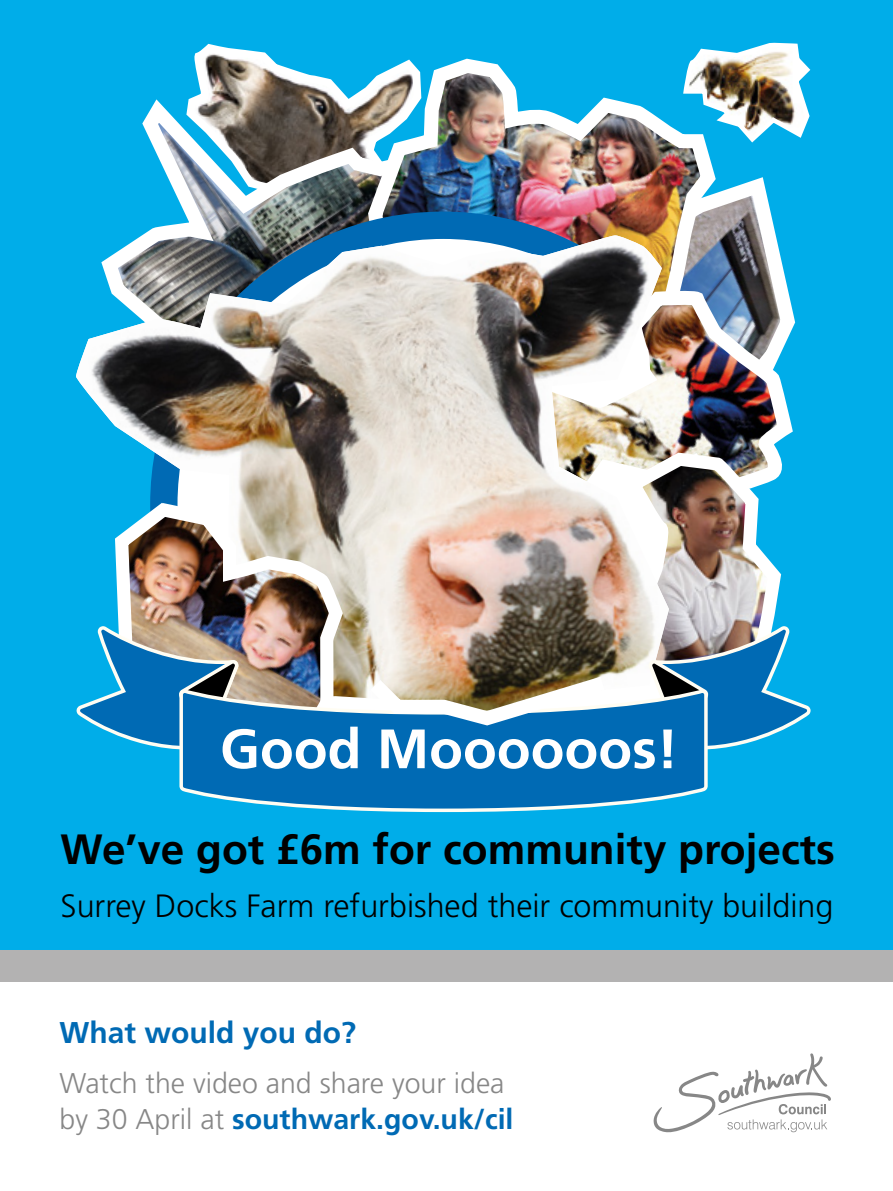
<style>
.page{position:relative;width:893px;height:1191px;background:#fff}
.page>*{position:absolute;margin:0;border:0;box-sizing:border-box;transform-origin:0 0}
.t1{font:700 55.35px "Frutiger";color:#fff}
.t2{font:700 42.3px "Frutiger";color:#000}
.t3{font:300 32.25px "Frutiger";color:#000}
.t4{font:700 30px "Frutiger";color:#006ab4}
.t5{font:300 28.5px/36px "Frutiger";color:#878787}
.s1{font-weight:700;color:#006ab4}
</style>
<div class="page">
<div style="left:0;top:0;width:893px;height:950px;background:#00ade9"></div>
<svg style="left:194px;top:44px;width:145px;height:44px"></svg>
<img style="left:142px;top:88px;width:215px;height:147px">
<img style="left:357px;top:58px;width:228px;height:177px">
<div style="left:0;top:950px;width:893px;height:32px;background:#b3b2b2"></div>
<svg style="left:654px;top:1053px;width:177px;height:79px"></svg>
<svg style="left:688px;top:42px;width:123px;height:96px"></svg>
<img style="left:585px;top:68px;width:203px;height:391px">
<img style="left:76px;top:235px;width:593px;height:454px">
<img style="left:108px;top:489px;width:241px;height:261px">
<svg style="left:76px;top:626px;width:163px;height:123px"></svg>
<svg style="left:179px;top:689px;width:529px;height:123px;background:#197bb9"></svg>
<img style="left:356px;top:459px;width:455px;height:290px">
<h1 class="t1" style="left:220px;top:716px;width:460px">Good Moooooos!</h1>
<h2 class="t2" style="left:61px;top:825px;width:776px">We’ve got £6m for community projects</h2>
<p class="t3" style="left:61px;top:887px;width:774px">Surrey Docks Farm refurbished their community building</p>
<p class="t4" style="left:59px;top:1014px;width:298px">What would you do?</p>
<p class="t5" style="left:59px;top:1064px;width:455px">Watch the video and share your idea by 30 April at <span class="s1">southwark.gov.uk/cil</span></p>
</div>
